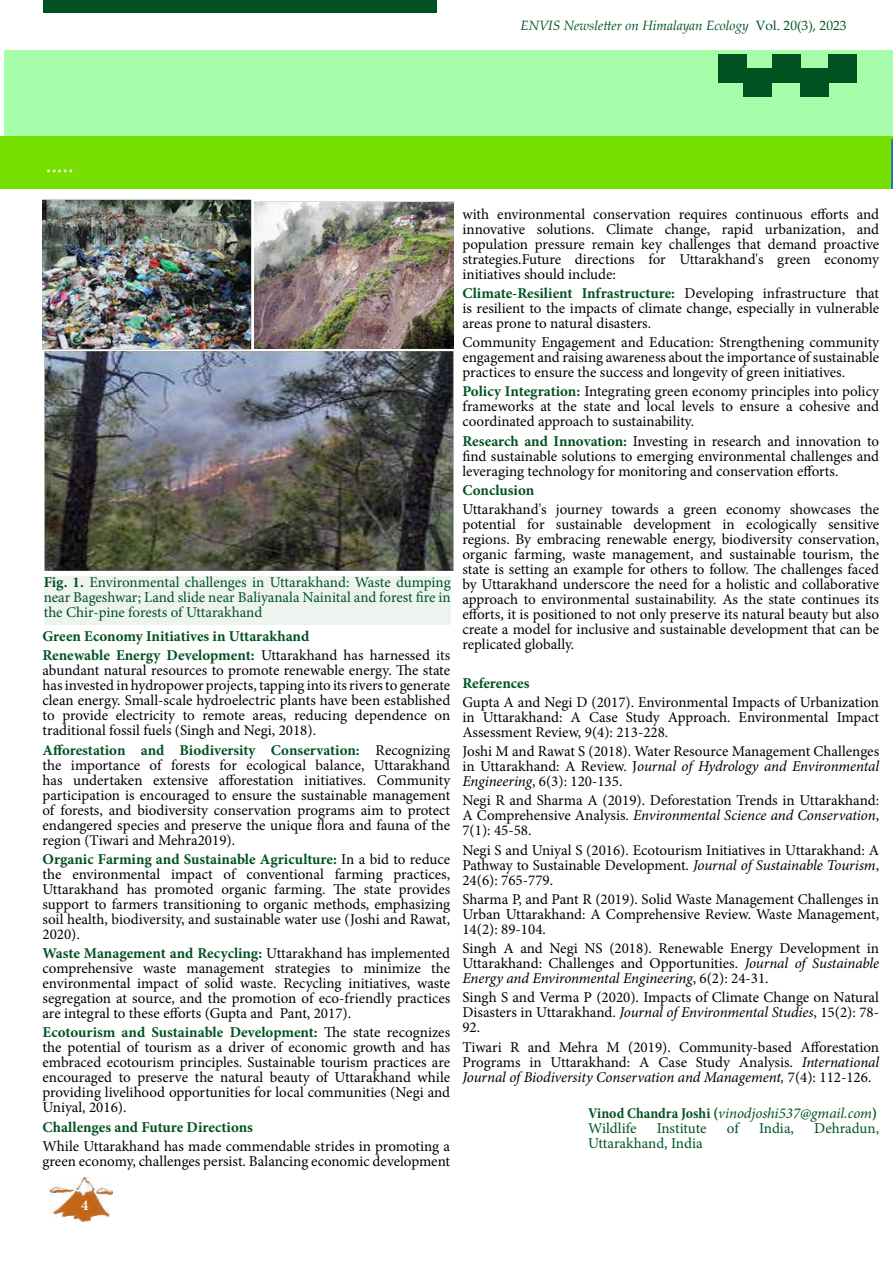
<style>
.page{position:relative;width:893px;height:1263px;background:#fff}
.page>*{position:absolute;margin:0;border:0;box-sizing:border-box;transform-origin:0 0}
.t1{font:italic 24px "Minion Pro";color:#fff}
.t2{font:15px/15px "Minion Pro";color:#000;text-align:justify}
.t3{font:15px/15px "Minion Pro";letter-spacing:-.005em;color:#005221;text-align:justify}
.t4{font:700 15px/19.2px "Minion Pro";color:#005221}
.t5{font:italic 15px/15px "Minion Pro";letter-spacing:-.005em;color:#005221}
.t6{font:600 15px "Minion Pro";color:#fff}
.t7{font:italic 13.5px "Palatino Linotype";color:#005221}
.s1{font-style:normal}
.s2{font-weight:700}
.s3{font-weight:400;color:#000}
.s4{font-weight:700;color:#005221}
.s5{font-style:italic}
.s6{font-weight:700;font-style:normal;font-stretch:condensed}
</style>
<div class="page">
<div style="left:43px;top:0;width:394px;height:13px;background:#005221"></div>
<div style="left:4px;top:50px;width:889px;height:86px;background:#a0fda4"></div>
<div style="left:0;top:136px;width:893px;height:53px;background:#78e000"></div>
<div style="left:718px;top:54px;width:29px;height:28px;background:#005221"></div>
<div style="left:744px;top:68px;width:28px;height:28px;background:#005221"></div>
<div style="left:772px;top:54px;width:28px;height:28px;background:#005221"></div>
<div style="left:800px;top:69px;width:28px;height:28px;background:#005221"></div>
<div style="left:828px;top:54px;width:29px;height:29px;background:#005221"></div>
<img style="left:49px;top:1177px;width:63px;height:44px">
<img style="left:43px;top:199px;width:208px;height:150px">
<img style="left:255px;top:201px;width:198px;height:148px">
<img style="left:44px;top:352px;width:409px;height:219px">
<div style="left:44px;top:576px;width:407px;height:49px;background:#edf3ef"></div>
<hr style="left:892px;top:140px;width:1px;height:49px;background:#2e71bf">
<p class="t7" style="left:521px;top:16px;width:327px">ENVIS Newsletter on Himalayan Ecology <span class="s1">Vol. 20(3), 2023</span></p>
<h1 class="t1" style="left:46px;top:148px;width:30px">.....</h1>
<p class="t3" style="left:44px;top:575px;width:408px"><span class="s2">Fig. 1.</span> Environmental challenges in Uttarakhand: Waste dumping near Bageshwar; Land slide near Baliyanala Nainital and forest fire in the Chir-pine forests of Uttarakhand</p>
<p class="t4" style="left:43px;top:626px;width:409px">Green Economy Initiatives in Uttarakhand<br>Renewable Energy Development: <span class="s3">Uttarakhand has harnessed its</span></p>
<p class="t2" style="left:43px;top:663px;width:409px">abundant natural resources to promote renewable energy. The state has invested in hydropower projects, tapping into its rivers to generate clean energy. Small-scale hydroelectric plants have been established to provide electricity to remote areas, reducing dependence on traditional fossil fuels (Singh and Negi, 2018).</p>
<p class="t2" style="left:43px;top:742px;width:409px"><span class="s4">Afforestation and Biodiversity Conservation:</span> Recognizing the importance of forests for ecological balance, Uttarakhand has undertaken extensive afforestation initiatives. Community participation is encouraged to ensure the sustainable management of forests, and biodiversity conservation programs aim to protect endangered species and preserve the unique flora and fauna of the region (Tiwari and Mehra2019).</p>
<p class="t2" style="left:43px;top:851px;width:409px"><span class="s4">Organic Farming and Sustainable Agriculture:</span> In a bid to reduce the environmental impact of conventional farming practices, Uttarakhand has promoted organic farming. The state provides support to farmers transitioning to organic methods, emphasizing soil health, biodiversity, and sustainable water use (Joshi and Rawat, 2020).</p>
<p class="t2" style="left:43px;top:946px;width:409px"><span class="s4">Waste Management and Recycling:</span> Uttarakhand has implemented comprehensive waste management strategies to minimize the environmental impact of solid waste. Recycling initiatives, waste segregation at source, and the promotion of eco-friendly practices are integral to these efforts (Gupta and Pant, 2017).</p>
<p class="t2" style="left:43px;top:1025px;width:409px"><span class="s4">Ecotourism and Sustainable Development:</span> The state recognizes the potential of tourism as a driver of economic growth and has embraced ecotourism principles. Sustainable tourism practices are encouraged to preserve the natural beauty of Uttarakhand while providing livelihood opportunities for local communities (Negi and Uniyal, 2016).</p>
<p class="t4" style="left:43px;top:1117px;width:212px">Challenges and Future Directions</p>
<p class="t2" style="left:43px;top:1138px;width:409px">While Uttarakhand has made commendable strides in promoting a green economy, challenges persist. Balancing economic development</p>
<p class="t6" style="left:84px;top:1188px;width:9px">2</p>
<p class="t6" style="left:81px;top:1195px;width:9px">4</p>
<p class="t2" style="left:462px;top:206px;width:418px">with environmental conservation requires continuous efforts and innovative solutions. Climate change, rapid urbanization, and population pressure remain key challenges that demand proactive strategies.Future directions for Uttarakhand's green economy initiatives should include:</p>
<p class="t2" style="left:462px;top:286px;width:418px"><span class="s4">Climate-Resilient Infrastructure:</span> Developing infrastructure that is resilient to the impacts of climate change, especially in vulnerable areas prone to natural disasters.</p>
<p class="t2" style="left:462px;top:335px;width:418px">Community Engagement and Education: Strengthening community engagement and raising awareness about the importance of sustainable practices to ensure the success and longevity of green initiatives.</p>
<p class="t2" style="left:462px;top:384px;width:418px"><span class="s4">Policy Integration:</span> Integrating green economy principles into policy frameworks at the state and local levels to ensure a cohesive and coordinated approach to sustainability.</p>
<p class="t2" style="left:462px;top:433px;width:418px"><span class="s4">Research and Innovation:</span> Investing in research and innovation to find sustainable solutions to emerging environmental challenges and leveraging technology for monitoring and conservation efforts.</p>
<p class="t4" style="left:462px;top:480px;width:73px">Conclusion</p>
<p class="t2" style="left:462px;top:502px;width:418px">Uttarakhand's journey towards a green economy showcases the potential for sustainable development in ecologically sensitive regions. By embracing renewable energy, biodiversity conservation, organic farming, waste management, and sustainable tourism, the state is setting an example for others to follow. The challenges faced by Uttarakhand underscore the need for a holistic and collaborative approach to environmental sustainability. As the state continues its efforts, it is positioned to not only preserve its natural beauty but also create a model for inclusive and sustainable development that can be replicated globally.</p>
<p class="t4" style="left:462px;top:673px;width:69px">References</p>
<p class="t2" style="left:462px;top:695px;width:418px">Gupta A and Negi D (2017). Environmental Impacts of Urbanization in Uttarakhand: A Case Study Approach. Environmental Impact Assessment Review, 9(4): 213-228.</p>
<p class="t2" style="left:462px;top:744px;width:418px">Joshi M and Rawat S (2018). Water Resource Management Challenges in Uttarakhand: A Review. J<span class="s5">ournal of Hydrology and Environmental Engineering</span>, 6(3): 120-135.</p>
<p class="t2" style="left:462px;top:793px;width:418px">Negi R and Sharma A (2019). Deforestation Trends in Uttarakhand:<br>A Comprehensive Analysis. <span class="s5">Environmental Science and Conservation</span>, 7(1): 45-58.</p>
<p class="t2" style="left:462px;top:842px;width:418px">Negi S and Uniyal S (2016). Ecotourism Initiatives in Uttarakhand: A Pathway to Sustainable Development. <span class="s5">Journal of Sustainable Tourism</span>, 24(6): 765-779.</p>
<p class="t2" style="left:462px;top:892px;width:418px">Sharma P, and Pant R (2019). Solid Waste Management Challenges in Urban Uttarakhand: A Comprehensive Review. Waste Management, 14(2): 89-104.</p>
<p class="t2" style="left:462px;top:941px;width:418px">Singh A and Negi NS (2018). Renewable Energy Development in Uttarakhand: Challenges and Opportunities. <span class="s5">Journal of Sustainable Energy and Environmental Engineering</span>, 6(2): 24-31.</p>
<p class="t2" style="left:462px;top:990px;width:418px">Singh S and Verma P (2020). Impacts of Climate Change on Natural Disasters in Uttarakhand. <span class="s5">Journal of Environmental Studies</span>, 15(2): 78- 92.</p>
<p class="t2" style="left:462px;top:1039px;width:418px">Tiwari R and Mehra M (2019). Community-based Afforestation Programs in Uttarakhand: A Case Study Analysis. <span class="s5">International Journal of Biodiversity Conservation and Management,</span> 7(4): 112-126.</p>
<p class="t5" style="left:588px;top:1105px;width:290px"><span class="s6">Vinod Chandra Joshi (</span>vinodjoshi537@gmail.com<span class="s6">)<br></span><span class="s1">Wildlife</span></p>
<p class="t3" style="left:657px;top:1121px;width:51px">Institute</p>
<p class="t3" style="left:727px;top:1121px;width:13px">of</p>
<p class="t3" style="left:759px;top:1121px;width:37px">India,</p>
<p class="t3" style="left:814px;top:1121px;width:66px">Dehradun,</p>
<p class="t3" style="left:588px;top:1136px;width:116px">Uttarakhand, India</p>
</div>
